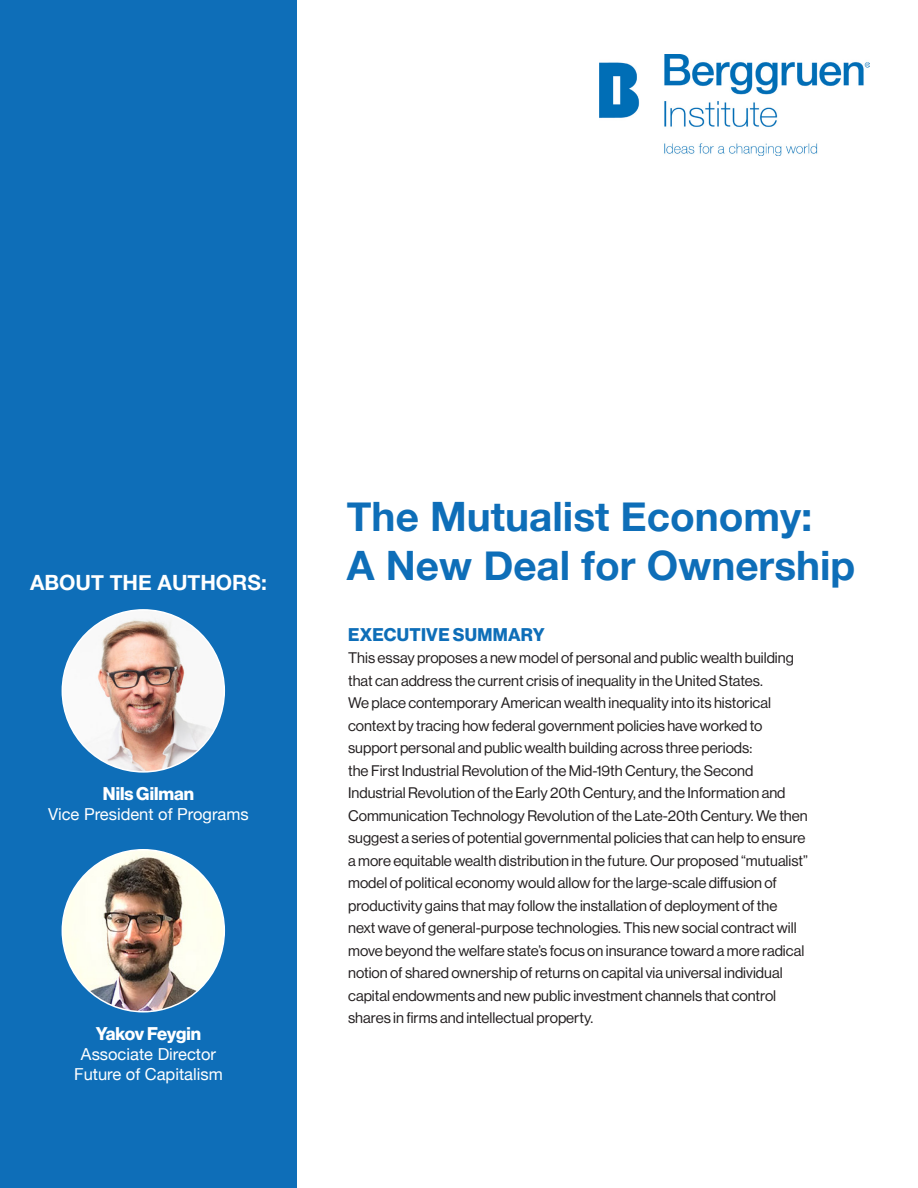
<style>
.page{position:relative;width:918px;height:1188px;background:#fff}
.page>*{position:absolute;margin:0;border:0;box-sizing:border-box;transform-origin:0 0}
.t1{font:700 40.5px "Helvetica Neue";color:#0e6eb8}
.t2{font:700 21px "Helvetica Neue";color:#fff}
.t3{font:18px "N Haas Grotesk DS Std 75 Bd";letter-spacing:.015em;color:#0e6eb8}
.t4{font:18px "N Haas Grotesk DS Std 75 Bd";letter-spacing:-.02em;color:#fff}
.t5{font:18px "N Haas Grotesk DS Std 75 Bd";color:#fff}
.t6{font:16.5px "Helvetica Neue";color:#fff}
.t7{font:15px/22.5px "N Haas Grotesk DS Std 55 Rg";color:#231f20}
</style>
<div class="page">
<div style="left:0;top:0;width:297px;height:1188px;background:#0e6eb8"></div>
<img style="left:62px;top:850px;width:162px;height:162px;border-radius:81px">
<img style="left:600px;top:54px;width:270px;height:102px">
<img style="left:62px;top:610px;width:162px;height:162px;border-radius:81px">
<p class="t2" style="left:30px;top:566px;width:238px">ABOUT THE AUTHORS:</p>
<p class="t5" style="left:103px;top:783px;width:93px">Nils Gilman</p>
<p class="t6" style="left:48px;top:802px;width:202px">Vice President of Programs</p>
<p class="t4" style="left:96px;top:1023px;width:107px">Yakov Feygin</p>
<p class="t6" style="left:81px;top:1042px;width:137px">Associate Director</p>
<p class="t6" style="left:74px;top:1062px;width:150px">Future of Capitalism</p>
<p class="t1" style="left:347px;top:485px;width:467px">The Mutualist Economy:</p>
<p class="t1" style="left:347px;top:533px;width:510px">A New Deal for Ownership</p>
<p class="t3" style="left:348px;top:624px;width:198px">EXECUTIVE SUMMARY</p>
<p class="t7" style="left:348px;top:647px;width:461px">This essay proposes a new model of personal and public wealth building that can address the current crisis of inequality in the United States.<br>We place contemporary American wealth inequality into its historical context by tracing how federal government policies have worked to support personal and public wealth building across three periods:<br>the First Industrial Revolution of the Mid-19th Century, the Second Industrial Revolution of the Early 20th Century, and the Information and Communication Technology Revolution of the Late-20th Century. We then suggest a series of potential governmental policies that can help to ensure a more equitable wealth distribution in the future. Our proposed “mutualist” model of political economy would allow for the large-scale diffusion of productivity gains that may follow the installation of deployment of the next wave of general-purpose technologies. This new social contract will move beyond the welfare state’s focus on insurance toward a more radical notion of shared ownership of returns on capital via universal individual capital endowments and new public investment channels that control shares in firms and intellectual property.</p>
</div>
